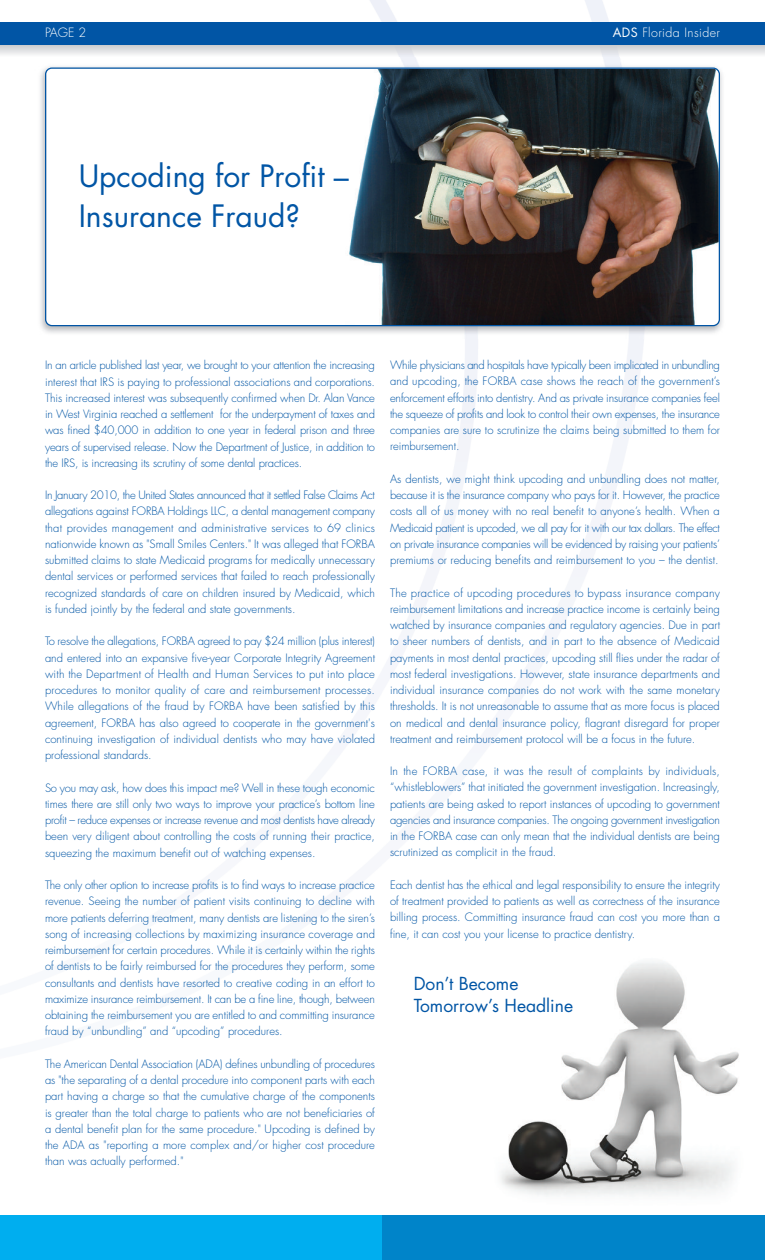
<style>
.page{position:relative;width:765px;height:1260px;background:#fff}
.page>*{position:absolute;margin:0;border:0;box-sizing:border-box;transform-origin:0 0}
.t1{font:30px/39.4px "Futura";color:#0155a5}
.t2{font:17.5px/23px "Futura";color:#0155a5}
.t3{font:300 12.5px "Futura";letter-spacing:.03em;color:#fff}
.t4{font:300 11.25px/16.2px "Futura";color:#0155a5;text-align:justify}
.s1{font-weight:400}
</style>
<div class="page">
<img style="left:497px;top:958px;width:243px;height:244px">
<div style="left:0;top:22px;width:765px;height:23px;background:#0155a5"></div>
<img style="left:39px;top:61px;width:685px;height:277px">
<svg style="left:45px;top:68px;width:675px;height:258px"></svg>
<div style="left:0;top:1215px;width:382px;height:45px;background:#00aeef"></div>
<div style="left:382px;top:1215px;width:383px;height:45px;background:#0084c9"></div>
<p class="t3" style="left:45px;top:27px;width:43px">PAGE 2</p>
<p class="t3" style="left:613px;top:27px;width:109px"><span class="s1">ADS</span> Florida Insider</p>
<h1 class="t1" style="left:79px;top:159px;width:272px">Upcoding for Profit –<br>Insurance Fraud?</h1>
<p class="t4" style="left:45px;top:358px;width:332px">In an article published last year, we brought to your attention the increasing interest that IRS is paying to professional associations and corporations.<br>This increased interest was subsequently confirmed when Dr. Alan Vance in West Virginia reached a settlement for the underpayment of taxes and was fined $40,000 in addition to one year in federal prison and three years of supervised release. Now the Department of Justice, in addition to the IRS, is increasing its scrutiny of some dental practices.</p>
<p class="t4" style="left:45px;top:488px;width:332px">In January 2010, the United States announced that it settled False Claims Act allegations against FORBA Holdings LLC, a dental management company that provides management and administrative services to 69 clinics nationwide known as "Small Smiles Centers." It was alleged that FORBA submitted claims to state Medicaid programs for medically unnecessary dental services or performed services that failed to reach professionally recognized standards of care on children insured by Medicaid, which is funded jointly by the federal and state governments.</p>
<p class="t4" style="left:45px;top:634px;width:332px">To resolve the allegations, FORBA agreed to pay $24 million (plus interest) and entered into an expansive five-year Corporate Integrity Agreement with the Department of Health and Human Services to put into place procedures to monitor quality of care and reimbursement processes.<br>While allegations of the fraud by FORBA have been satisfied by this agreement, FORBA has also agreed to cooperate in the government's continuing investigation of individual dentists who may have violated professional standards.</p>
<p class="t4" style="left:45px;top:780px;width:332px">So you may ask, how does this impact me? Well in these tough economic times there are still only two ways to improve your practice’s bottom line profit – reduce expenses or increase revenue and most dentists have already been very diligent about controlling the costs of running their practice, squeezing the maximum benefit out of watching expenses.</p>
<p class="t4" style="left:45px;top:878px;width:332px">The only other option to increase profits is to find ways to increase practice revenue. Seeing the number of patient visits continuing to decline with more patients deferring treatment, many dentists are listening to the siren’s song of increasing collections by maximizing insurance coverage and reimbursement for certain procedures. While it is certainly within the rights of dentists to be fairly reimbursed for the procedures they perform, some consultants and dentists have resorted to creative coding in an effort to maximize insurance reimbursement. It can be a fine line, though, between obtaining the reimbursement you are entitled to and committing insurance fraud by “unbundling” and “upcoding” procedures.</p>
<p class="t4" style="left:45px;top:1057px;width:332px">The American Dental Association (ADA) defines unbundling of procedures as "the separating of a dental procedure into component parts with each part having a charge so that the cumulative charge of the components is greater than the total charge to patients who are not beneficiaries of a dental benefit plan for the same procedure." Upcoding is defined by the ADA as "reporting a more complex and/or higher cost procedure than was actually performed."</p>
<p class="t4" style="left:390px;top:358px;width:332px">While physicians and hospitals have typically been implicated in unbundling and upcoding, the FORBA case shows the reach of the government’s enforcement efforts into dentistry. And as private insurance companies feel the squeeze of profits and look to control their own expenses, the insurance companies are sure to scrutinize the claims being submitted to them for reimbursement.</p>
<p class="t4" style="left:390px;top:472px;width:332px">As dentists, we might think upcoding and unbundling does not matter, because it is the insurance company who pays for it. However, the practice costs all of us money with no real benefit to anyone’s health. When a Medicaid patient is upcoded, we all pay for it with our tax dollars. The effect on private insurance companies will be evidenced by raising your patients’ premiums or reducing benefits and reimbursement to you – the dentist.</p>
<p class="t4" style="left:390px;top:585px;width:332px">The practice of upcoding procedures to bypass insurance company reimbursement limitations and increase practice income is certainly being watched by insurance companies and regulatory agencies. Due in part to sheer numbers of dentists, and in part to the absence of Medicaid payments in most dental practices, upcoding still flies under the radar of most federal investigations. However, state insurance departments and individual insurance companies do not work with the same monetary thresholds. It is not unreasonable to assume that as more focus is placed on medical and dental insurance policy, flagrant disregard for proper treatment and reimbursement protocol will be a focus in the future.</p>
<p class="t4" style="left:390px;top:764px;width:332px">In the FORBA case, it was the result of complaints by individuals, “whistleblowers” that initiated the government investigation. Increasingly, patients are being asked to report instances of upcoding to government agencies and insurance companies. The ongoing government investigation in the FORBA case can only mean that the individual dentists are being scrutinized as complicit in the fraud.</p>
<p class="t4" style="left:390px;top:878px;width:332px">Each dentist has the ethical and legal responsibility to ensure the integrity of treatment provided to patients as well as correctness of the insurance billing process. Committing insurance fraud can cost you more than a fine, it can cost you your license to practice dentistry.</p>
<h2 class="t2" style="left:414px;top:973px;width:161px">Don’t Become<br>Tomorrow’s Headline</h2>
</div>
